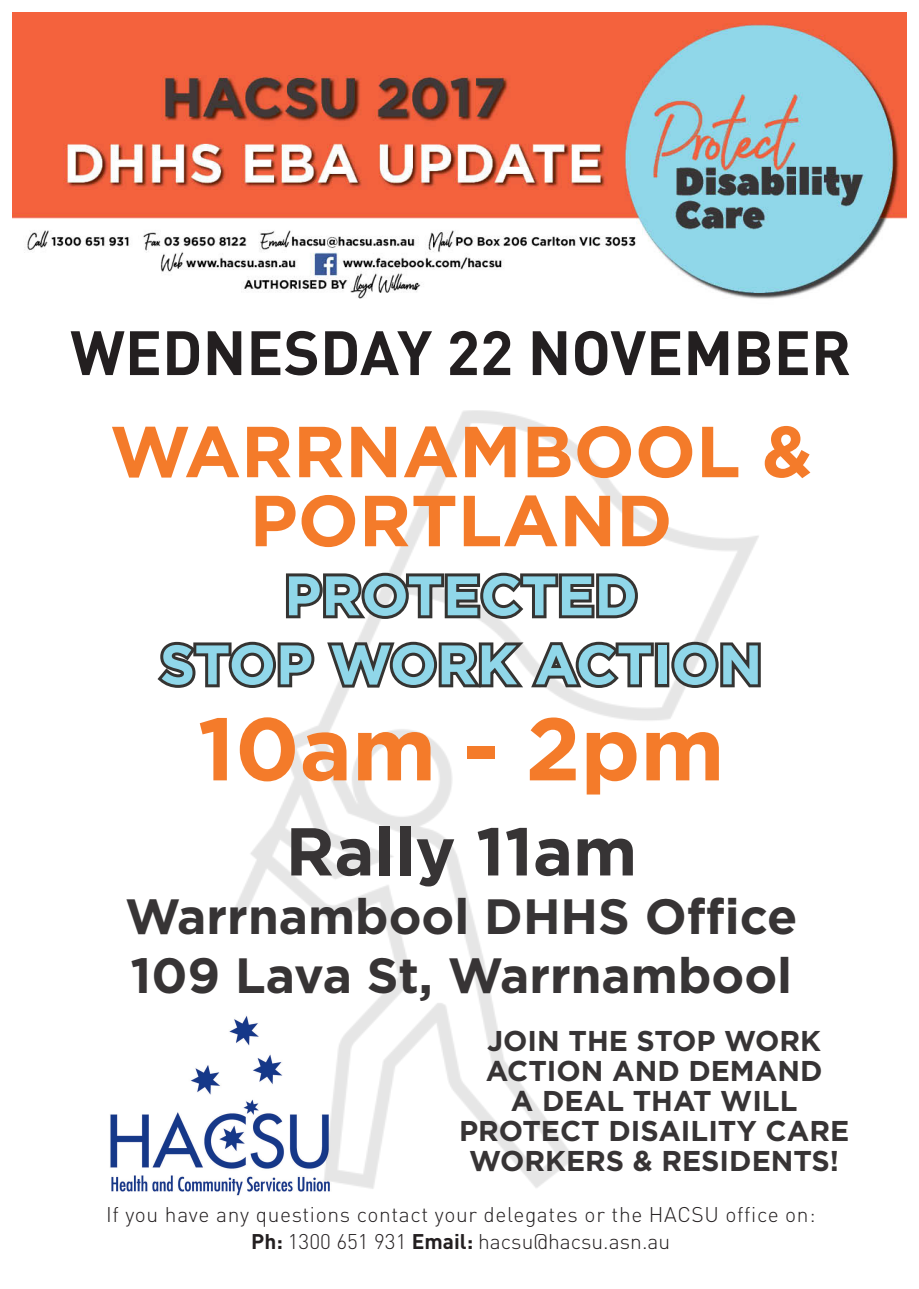
<style>
.page{position:relative;width:919px;height:1289px;background:#fff}
.page>*{position:absolute;margin:0;border:0;box-sizing:border-box;transform-origin:0 0}
.t1{font:700 88.5px "Gotham";color:#f47b2a}
.t2{font:700 72px/69px "Gotham";color:#f47b2a;text-align:center}
.t3{font:700 67.5px "Gotham";color:#373435}
.t4{font:700 61.5px "DIN Pro";color:#231f20}
.t5{font:700 55.5px/69px "Gotham";color:#90d7e9;text-align:center}
.t6{font:700 49.5px/59.4px "Gotham";color:#373435}
.t7{font:700 28.65px/29.8px "Gotham";color:#373435;text-align:center}
.t8{font:300 21px/27px "DIN Pro";letter-spacing:.03em;color:#231f20;text-align:center}
.s1{font-weight:700}
</style>
<div class="page">
<img style="left:13px;top:13px;width:893px;height:286px">
<img style="left:110px;top:410px;width:649px;height:786px">
<svg style="left:283px;top:569px;width:358px;height:53px"></svg>
<svg style="left:153px;top:638px;width:164px;height:53px"></svg>
<svg style="left:323px;top:638px;width:333px;height:54px"></svg>
<div style="left:654px;top:642px;width:15px;height:45px;border:6px solid #353432"></div>
<svg style="left:668px;top:638px;width:93px;height:53px"></svg>
<h3 class="t4" style="left:70px;top:311px;width:782px">WEDNESDAY 22 NOVEMBER</h3>
<h2 class="t2" style="left:110px;top:415px;width:704px">WARRNAMBOOL &amp;<br>PORTLAND</h2>
<h3 class="t5" style="left:160px;top:559px;width:604px">PROTECTED<br>STOP WORK ACTION</h3>
<h1 class="t1" style="left:198px;top:698px;width:528px">10am - 2pm</h1>
<h3 class="t3" style="left:285px;top:812px;width:353px">Rally 11am</h3>
<h3 class="t6" style="left:125px;top:885px;width:674px">Warrnambool DHHS Office<br>109 Lava St, Warrnambool</h3>
<h3 class="t7" style="left:459px;top:1025px;width:392px">JOIN THE STOP WORK<br>ACTION AND DEMAND<br>A DEAL THAT WILL<br>PROTECT DISAILITY CARE<br>WORKERS &amp; RESIDENTS!</h3>
<p class="t8" style="left:106px;top:1200px;width:711px">If you have any questions contact your delegates or the HACSU office on:<br><span class="s1">Ph:</span> 1300 651 931 <span class="s1">Email:</span> hacsu@hacsu.asn.au</p>
</div>
